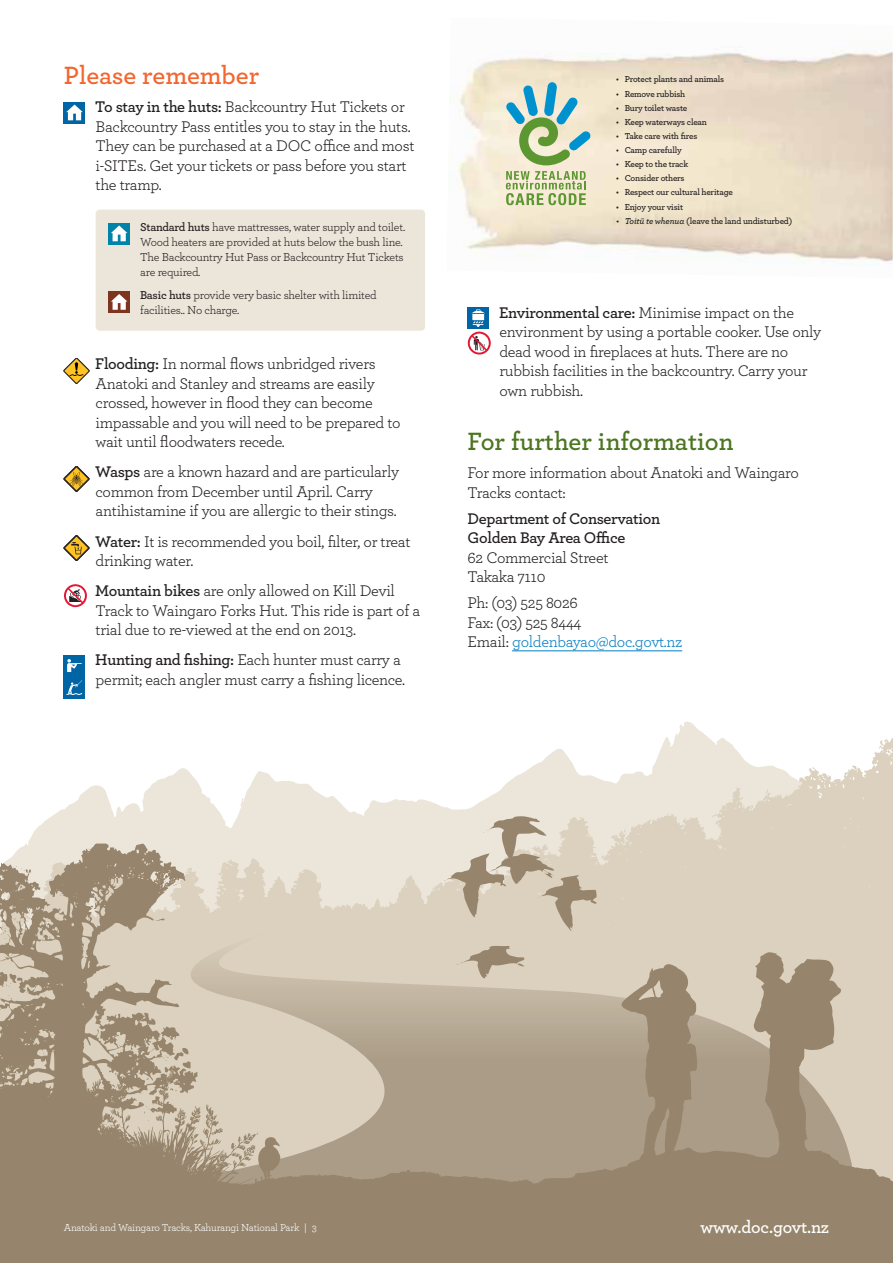
<style>
.page{position:relative;width:893px;height:1263px;background:#fff}
.page>*{position:absolute;margin:0;border:0;box-sizing:border-box;transform-origin:0 0}
.t1{font:600 26.25px "Archer";color:#4b7520}
.t2{font:600 26.25px "Archer";color:#f26631}
.t3{font:600 18px "Archer";letter-spacing:-.01em;color:#fff}
.t4{font:16.2px/19.5px "Archer";letter-spacing:-.02em;color:#231f20}
.t5{font:600 16.2px/19.5px "Archer";letter-spacing:-.02em;color:#231f20}
.t6{font:12px/15px "Archer";letter-spacing:-.02em;color:#231f20}
.t7{font:10.5px "Archer";letter-spacing:-.02em;color:#fff}
.t8{font:600 9px "Archer";letter-spacing:-.02em;color:#231f20}
.s1{font-weight:600}
.s2{font-style:italic}
.s3{color:#007dc5}
</style>
<div class="page">
<img style="left:793px;top:52px;width:100px;height:214px">
<svg style="left:506px;top:82px;width:85px;height:83px;background:#b1ccb8"></svg>
<svg style="left:506px;top:171px;width:80px;height:34px;background:#bcca98"></svg>
<svg style="left:26px;top:736px;width:867px;height:227px"></svg>
<svg style="left:197px;top:963px;width:305px;height:207px;background:#c2b5a1"></svg>
<svg style="left:197px;top:933px;width:68px;height:36px;background:#d9cebb"></svg>
<div style="left:0;top:1170px;width:893px;height:93px;background:#96856c"></div>
<svg style="left:0;top:844px;width:197px;height:359px;background:#b6a993"></svg>
<svg style="left:444px;top:816px;width:153px;height:162px;background:#d0c6b3"></svg>
<svg style="left:502px;top:952px;width:391px;height:269px;background:#afa18b"></svg>
<svg style="left:33px;top:1071px;width:249px;height:135px;background:#ad9e87"></svg>
<div style="left:64px;top:102px;width:21px;height:21px;background:#0065a4"></div>
<svg style="left:66px;top:105px;width:17px;height:15px"></svg>
<div style="left:96px;top:210px;width:329px;height:121px;background:#ece5da;border-radius:4px"></div>
<div style="left:108px;top:223px;width:22px;height:21px;background:#0083a9"></div>
<svg style="left:111px;top:225px;width:16px;height:16px"></svg>
<div style="left:108px;top:292px;width:22px;height:21px;background:#7c351f"></div>
<svg style="left:111px;top:294px;width:16px;height:16px"></svg>
<div style="left:64px;top:358px;width:25px;height:26px;border:1px solid #231f20;border-radius:12px"></div>
<svg style="left:64px;top:359px;width:25px;height:24px"></svg>
<svg style="left:70px;top:362px;width:13px;height:14px"></svg>
<div style="left:64px;top:466px;width:25px;height:26px;border:1px solid #231f20;border-radius:12px"></div>
<svg style="left:64px;top:467px;width:25px;height:24px"></svg>
<div style="left:64px;top:467px;width:25px;height:24px;border:1px solid #231f20;border-radius:12px"></div>
<svg style="left:70px;top:472px;width:13px;height:14px"></svg>
<div style="left:64px;top:535px;width:25px;height:26px;border:1px solid #231f20;border-radius:12px"></div>
<svg style="left:64px;top:536px;width:25px;height:24px"></svg>
<div style="left:64px;top:536px;width:25px;height:24px;border:1px solid #231f20;border-radius:12px"></div>
<svg style="left:71px;top:542px;width:11px;height:12px"></svg>
<svg style="left:64px;top:584px;width:23px;height:23px"></svg>
<div style="left:64px;top:655px;width:21px;height:21px;background:#0065a4"></div>
<svg style="left:67px;top:659px;width:15px;height:13px"></svg>
<div style="left:64px;top:677px;width:21px;height:22px;background:#0065a4"></div>
<svg style="left:66px;top:680px;width:16px;height:15px"></svg>
<hr style="left:512px;top:651px;width:170px;height:1px;background:#007dc5">
<svg style="left:468px;top:308px;width:21px;height:2px"></svg>
<svg style="left:468px;top:310px;width:23px;height:45px"></svg>
<h1 class="t2" style="left:64px;top:65px;width:197px">Please remember</h1>
<p class="t4" style="left:95px;top:98px;width:321px"><span class="s1">To stay in the huts:</span> Backcountry Hut Tickets or Backcountry Pass entitles you to stay in the huts.<br>They can be purchased at a DOC office and most i-SITEs. Get your tickets or pass before you start the tramp.</p>
<p class="t6" style="left:140px;top:220px;width:267px"><span class="s1">Standard huts</span> have mattresses, water supply and toilet.<br>Wood heaters are provided at huts below the bush line.<br>The Backcountry Hut Pass or Backcountry Hut Tickets are required.</p>
<p class="t6" style="left:140px;top:289px;width:238px"><span class="s1">Basic huts</span> provide very basic shelter with limited facilities.. No charge.</p>
<p class="t4" style="left:95px;top:355px;width:307px"><span class="s1">Flooding:</span> In normal flows unbridged rivers Anatoki and Stanley and streams are easily crossed, however in flood they can become impassable and you will need to be prepared to wait until floodwaters recede.</p>
<p class="t4" style="left:95px;top:463px;width:305px"><span class="s1">Wasps</span> are a known hazard and are particularly common from December until April. Carry antihistamine if you are allergic to their stings.</p>
<p class="t4" style="left:95px;top:532px;width:317px"><span class="s1">Water:</span> It is recommended you boil, filter, or treat drinking water.</p>
<p class="t4" style="left:95px;top:582px;width:326px"><span class="s1">Mountain bikes</span> are only allowed on Kill Devil<br>Track to Waingaro Forks Hut. This ride is part of a trial due to re-viewed at the end on 2013.</p>
<p class="t4" style="left:95px;top:651px;width:311px"><span class="s1">Hunting and fishing:</span> Each hunter must carry a permit; each angler must carry a fishing licence.</p>
<p class="t8" style="left:616px;top:76px;width:109px">• Protect plants and animals</p>
<p class="t8" style="left:616px;top:90px;width:71px">• Remove rubbish</p>
<p class="t8" style="left:616px;top:104px;width:73px">• Bury toilet waste</p>
<p class="t8" style="left:616px;top:118px;width:92px">• Keep waterways clean</p>
<p class="t8" style="left:616px;top:132px;width:83px">• Take care with fires</p>
<p class="t8" style="left:616px;top:147px;width:67px">• Camp carefully</p>
<p class="t8" style="left:616px;top:161px;width:74px">• Keep to the track</p>
<p class="t8" style="left:616px;top:175px;width:70px">• Consider others</p>
<p class="t8" style="left:616px;top:189px;width:118px">• Respect our cultural heritage</p>
<p class="t8" style="left:616px;top:203px;width:68px">• Enjoy your visit</p>
<p class="t8" style="left:616px;top:217px;width:178px"><span class="s2">• Toitū te whenua</span> (leave the land undisturbed)</p>
<p class="t4" style="left:499px;top:304px;width:324px"><span class="s1">Environmental care:</span> Minimise impact on the environment by using a portable cooker. Use only dead wood in fireplaces at huts. There are no rubbish facilities in the backcountry. Carry your own rubbish.</p>
<h1 class="t1" style="left:468px;top:432px;width:268px">For further information</h1>
<p class="t4" style="left:468px;top:464px;width:333px">For more information about Anatoki and Waingaro<br>Tracks contact:</p>
<p class="t5" style="left:468px;top:510px;width:194px">Department of Conservation<br>Golden Bay Area Office</p>
<p class="t4" style="left:468px;top:549px;width:142px">62 Commercial Street<br>Takaka 7110</p>
<p class="t4" style="left:468px;top:594px;width:216px">Ph: (03) 525 8026<br>Fax: (03) 525 8444<br>Email: <span class="s3">goldenbayao@doc.govt.nz</span></p>
<p class="t7" style="left:64px;top:1224px;width:255px">Anatoki and Waingaro Tracks, Kahurangi National Park | 3</p>
<p class="t3" style="left:700px;top:1220px;width:130px">www.doc.govt.nz</p>
</div>
